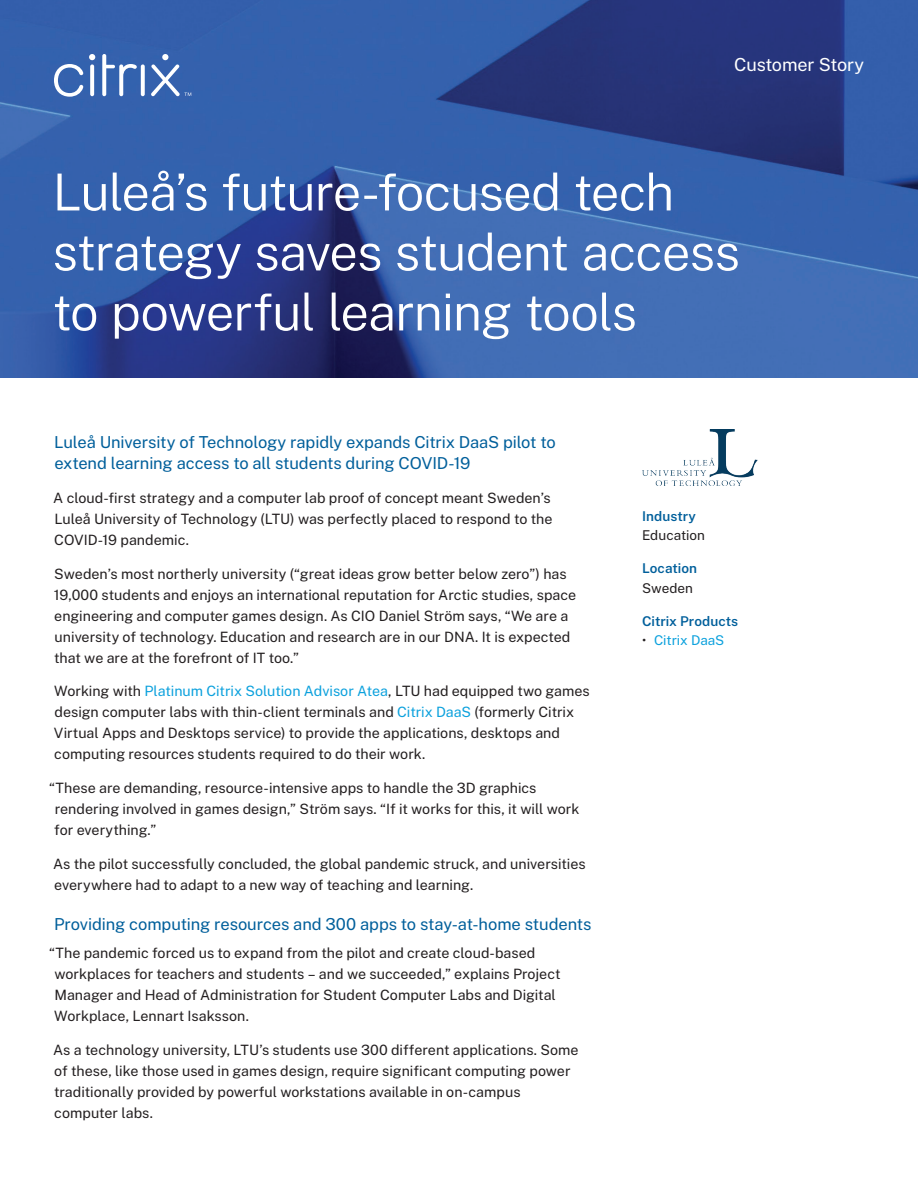
<style>
.page{position:relative;width:918px;height:1188px;background:#fff}
.page>*{position:absolute;margin:0;border:0;box-sizing:border-box;transform-origin:0 0}
.t1{font:300 51px/60px "Public Sans";letter-spacing:-.025em;color:#fff}
.t2{font:18px "Public Sans";letter-spacing:-.01em;color:#fff}
.Subhead_L3{font:16.5px/21px "Public Sans";letter-spacing:-.005em;color:#005f9b}
.Body{font:14.25px/21px "Public Sans";color:#231f20}
.Body-2{font:600 13.5px "Public Sans";letter-spacing:.005em;color:#005f9b}
.Body-3{font:13.5px "Public Sans";letter-spacing:.005em;color:#231f20}
.Body-4{font:13.5px "Public Sans";letter-spacing:-.005em;color:#0ca1dd}
.s1{color:#0ca1dd}
.s2{color:#231f20}
</style>
<div class="page">
<img style="left:0;top:0;width:918px;height:378px">
<img style="left:643px;top:429px;width:114px;height:57px">
<svg style="left:54px;top:64px;width:29px;height:33px"></svg>
<svg style="left:102px;top:54px;width:35px;height:42px"></svg>
<svg style="left:141px;top:64px;width:4px;height:32px"></svg>
<svg style="left:90px;top:64px;width:4px;height:32px"></svg>
<svg style="left:89px;top:54px;width:6px;height:6px"></svg>
<svg style="left:151px;top:54px;width:40px;height:42px;background:#5a7ebc"></svg>
<p class="t2" style="left:734px;top:51px;width:131px">Customer Story</p>
<p class="t1" style="left:52px;top:159px;width:689px">Luleå’s future-focused tech strategy saves student access to powerful learning tools</p>
<p class="Subhead_L3" style="left:54px;top:430px;width:503px">Luleå University of Technology rapidly expands Citrix DaaS pilot to extend learning access to all students during COVID-19</p>
<p class="Body" style="left:53px;top:486px;width:501px">A cloud-first strategy and a computer lab proof of concept meant Sweden’s<br>Luleå University of Technology (LTU) was perfectly placed to respond to the<br>COVID-19 pandemic.</p>
<p class="Body" style="left:54px;top:562px;width:524px">Sweden’s most northerly university (“great ideas grow better below zero”) has 19,000 students and enjoys an international reputation for Arctic studies, space engineering and computer games design. As CIO Daniel Ström says, “We are a university of technology. Education and research are in our DNA. It is expected that we are at the forefront of IT too.”</p>
<p class="Body" style="left:54px;top:680px;width:537px">Working with <span class="s1">Platinum Citrix Solution Advisor Atea</span>, LTU had equipped two games design computer labs with thin-client terminals and <span class="s1">Citrix DaaS</span> (formerly Citrix Virtual Apps and Desktops service) to provide the applications, desktops and computing resources students required to do their work.</p>
<p class="Body" style="left:54px;top:776px;width:527px;text-indent:-5px">“These are demanding, resource-intensive apps to handle the 3D graphics rendering involved in games design,” Ström says. “If it works for this, it will work for everything.”</p>
<p class="Body" style="left:53px;top:852px;width:534px">As the pilot successfully concluded, the global pandemic struck, and universities everywhere had to adapt to a new way of teaching and learning.</p>
<p class="Subhead_L3" style="left:54px;top:913px;width:539px">Providing computing resources and 300 apps to stay-at-home students</p>
<p class="Body" style="left:54px;top:941px;width:508px;text-indent:-5px">“The pandemic forced us to expand from the pilot and create cloud-based workplaces for teachers and students – and we succeeded,” explains Project Manager and Head of Administration for Student Computer Labs and Digital Workplace, Lennart Isaksson.</p>
<p class="Body" style="left:53px;top:1038px;width:527px">As a technology university, LTU’s students use 300 different applications. Some of these, like those used in games design, require significant computing power traditionally provided by powerful workstations available in on-campus computer labs.</p>
<p class="Body-2" style="left:642px;top:506px;width:55px">Industry</p>
<p class="Body-3" style="left:642px;top:525px;width:65px">Education</p>
<p class="Body-2" style="left:642px;top:558px;width:57px">Location</p>
<p class="Body-3" style="left:642px;top:578px;width:53px">Sweden</p>
<p class="Body-2" style="left:642px;top:611px;width:98px">Citrix Products</p>
<p class="Body-4" style="left:642px;top:630px;width:84px"><span class="s2">•</span> Citrix DaaS</p>
</div>
